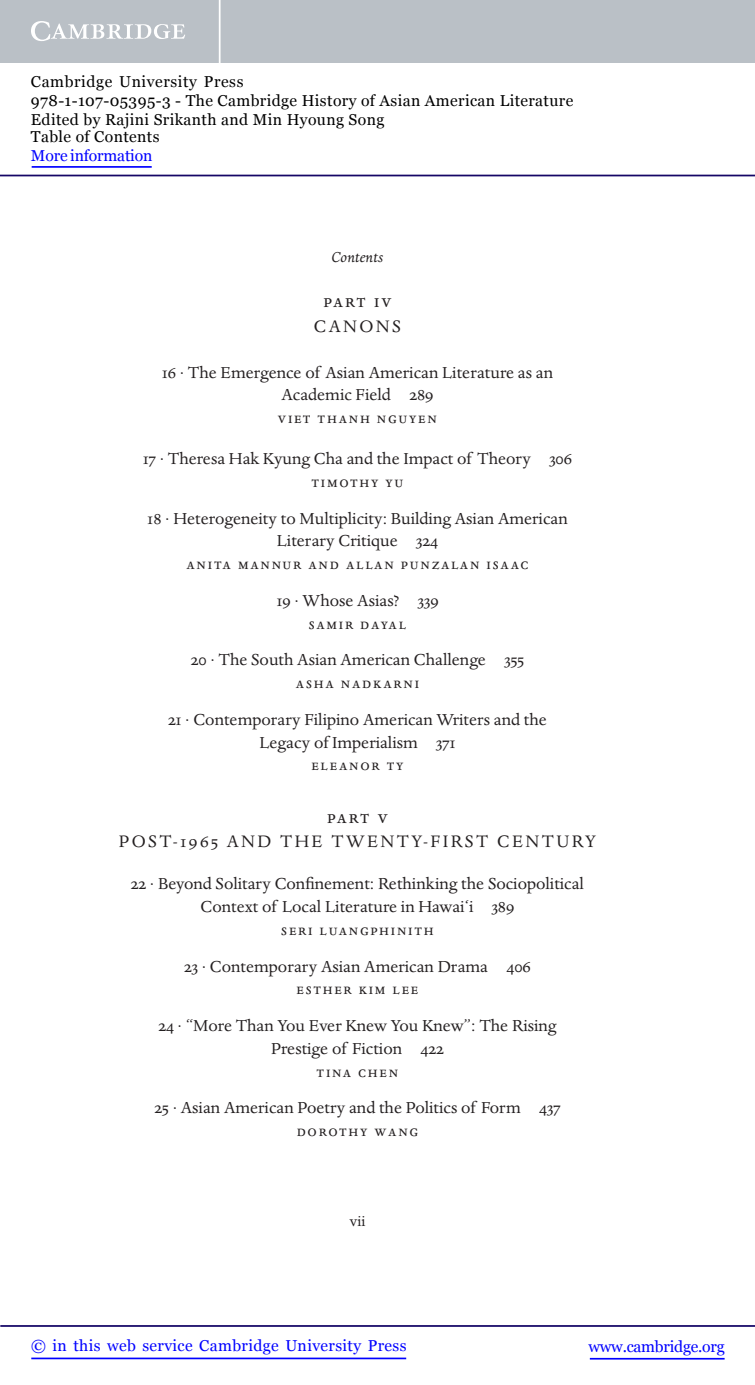
<style>
.page{position:relative;width:755px;height:1385px;background:#fff}
.page>*{position:absolute;margin:0;border:0;box-sizing:border-box;transform-origin:0 0}
.t1{font:21px "Dante MT Std";letter-spacing:.06em;color:#231f20}
.t2{font:19.25px "Dante MT Std";letter-spacing:.125em;color:#231f20}
.t3{font:18.38px/22.8px "Dante MT Std";color:#231f20;text-align:center}
.t4{font:17.5px "Dante MT Std";letter-spacing:.1em;color:#231f20}
.t5{font:italic 16.62px "Dante MT Std";color:#231f20}
.t6{font:16.62px "Dante MT Std";color:#231f20}
.t7{font:15.75px/18.9px "Georgia";letter-spacing:.025em;color:#000}
.t8{font:15.75px "Georgia";letter-spacing:.025em;color:#00f}
.t9{font:15.75px "Georgia";letter-spacing:-.015em;color:#00f}
.t10{font:15.75px "Georgia";letter-spacing:-.01em;color:#00f}
</style>
<div class="page">
<hr style="left:589px;top:1358px;width:135px;height:1px;background:#00f">
<hr style="left:0;top:1325px;width:754px;height:2px;background:#150666">
<hr style="left:31px;top:1357px;width:375px;height:2px;background:#00f">
<div style="left:0;top:0;width:754px;height:63px;background:#bac0c6"></div>
<svg style="left:31px;top:21px;width:154px;height:20px"></svg>
<hr style="left:219px;top:0;width:1px;height:63px;background:#fff">
<hr style="left:0;top:175px;width:754px;height:1px;background:#150666">
<hr style="left:32px;top:166px;width:120px;height:2px;background:#00f">
<p class="t7" style="left:31px;top:73px;width:543px">Cambridge University Press<br>978-1-107-05395-3 - The Cambridge History of Asian American Literature<br>Edited by Rajini Srikanth and Min Hyoung Song</p>
<p class="t7" style="left:31px;top:128px;width:130px">Table of Contents</p>
<p class="t10" style="left:31px;top:146px;width:123px">More information</p>
<p class="t5" style="left:331px;top:251px;width:53px">Contents</p>
<p class="t1" style="left:323px;top:293px;width:69px">part IV</p>
<p class="t2" style="left:313px;top:319px;width:89px">CA NONS</p>
<p class="t3" style="left:162px;top:362px;width:392px">16 · The Emergence of Asian American Literature as an<br>Academic Field 289</p>
<p class="t4" style="left:277px;top:412px;width:160px">Viet Thanh Nguyen</p>
<p class="t3" style="left:143px;top:449px;width:430px">17 · Theresa Hak Kyung Cha and the Impact of Theory 306</p>
<p class="t4" style="left:311px;top:475px;width:93px">Timothy Yu</p>
<p class="t3" style="left:147px;top:508px;width:422px">18 · Heterogeneity to Multiplicity: Building Asian American<br>Literary Critique 324</p>
<p class="t4" style="left:186px;top:558px;width:343px">Anita Mannur and Allan Punzalan Isaac</p>
<p class="t3" style="left:276px;top:591px;width:163px">19 · Whose Asias? 339</p>
<p class="t4" style="left:308px;top:617px;width:99px">Samir Dayal</p>
<p class="t3" style="left:191px;top:650px;width:334px">20 · The South Asian American Challenge 355</p>
<p class="t4" style="left:295px;top:677px;width:125px">Asha Nadkarni</p>
<p class="t3" style="left:168px;top:710px;width:380px">21 · Contemporary Filipino American Writers and the<br>Legacy of Imperialism 371</p>
<p class="t4" style="left:311px;top:759px;width:94px">Eleanor Ty</p>
<p class="t1" style="left:327px;top:809px;width:62px">part V</p>
<p class="t2" style="left:119px;top:835px;width:475px">POST-1965 A ND THE TW ENTY-FIR ST CENTURY</p>
<p class="t3" style="left:131px;top:874px;width:454px">22 · Beyond Solitary Confinement: Rethinking the Sociopolitical<br>Context of Local Literature in Hawai‘i 389</p>
<p class="t4" style="left:281px;top:923px;width:154px">Seri Luangphinith</p>
<p class="t3" style="left:184px;top:956px;width:348px">23 · Contemporary Asian American Drama 406</p>
<p class="t4" style="left:296px;top:983px;width:123px">Esther Kim Lee</p>
<p class="t3" style="left:158px;top:1016px;width:399px">24 · “More Than You Ever Knew You Knew”: The Rising<br>Prestige of Fiction 422</p>
<p class="t4" style="left:316px;top:1065px;width:83px">Tina Chen</p>
<p class="t3" style="left:154px;top:1098px;width:407px">25 · Asian American Poetry and the Politics of Form 437</p>
<p class="t4" style="left:296px;top:1125px;width:123px">Dorothy Wang</p>
<p class="t6" style="left:349px;top:1215px;width:17px">vii</p>
<p class="t8" style="left:31px;top:1336px;width:376px">© in this web service Cambridge University Press</p>
<p class="t9" style="left:588px;top:1336px;width:137px">www.cambridge.org</p>
</div>
